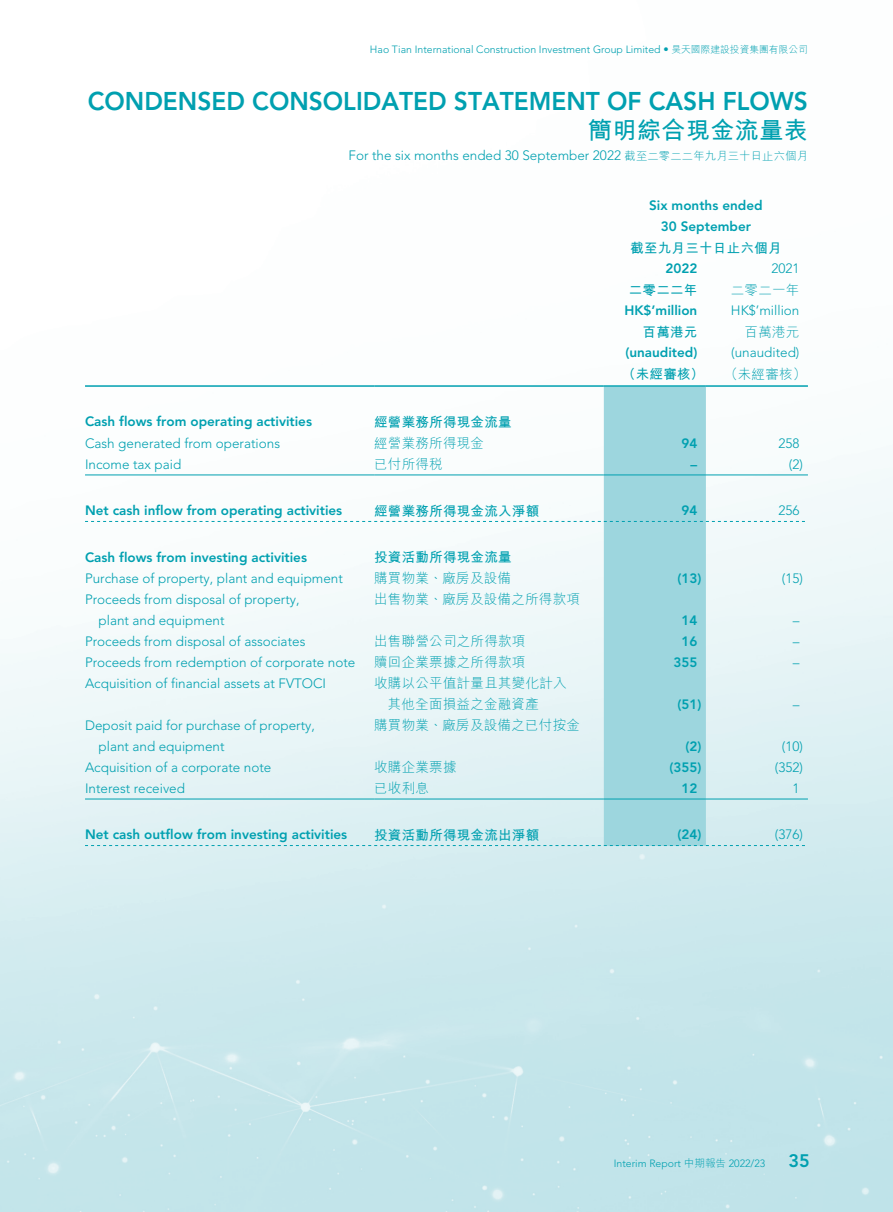
<style>
.page{position:relative;width:893px;height:1212px;background:#fff}
.page>*{position:absolute;margin:0;border:0;box-sizing:border-box;transform-origin:0 0}
.t1{font:800 25.5px "Avenir LT Std";color:#00a0b0;scale:.96 1}
.t2{font:700 24px "M Hei HK";letter-spacing:.02em;color:#00a0b0}
.t3{font:800 18px "Avenir LT Std";color:#00a0b0}
._50_Table_txt{font:300 13.5px "Avenir LT Std";color:#00a0b0}
._50_Table_txt-2{font:800 13.5px "Avenir LT Std";color:#00a0b0}
._50_Table_txt-3{font:300 13.5px "M Hei HK";letter-spacing:.02em;color:#00a0b0}
._50_Table_txt-4{font:700 13.5px "M Hei HK";letter-spacing:.02em;color:#00a0b0}
.t4{font:300 10.5px "Avenir LT Std";color:#00a0b0}
.s1{font-family:"Eurostile LT Std";font-weight:700;font-stretch:condensed}
.s2{font-family:"M Hei HK";font-size:9.75px}
.s3{font-family:"M Hei HK";font-size:11.25px}
.s4{font-family:"M Hei HK"}
</style>
<div class="page">
<div style="left:604px;top:387px;width:102px;height:458px;background:#9dd6de"></div>
<hr style="left:85px;top:385px;width:289px;height:2px;background:#00a0b0">
<hr style="left:374px;top:385px;width:230px;height:2px;background:#00a0b0">
<hr style="left:604px;top:385px;width:102px;height:2px;background:#00a0b0">
<hr style="left:706px;top:385px;width:102px;height:2px;background:#00a0b0">
<hr style="left:85px;top:474px;width:289px;height:1px;background:#00a0b0">
<hr style="left:374px;top:474px;width:230px;height:1px;background:#00a0b0">
<hr style="left:604px;top:474px;width:102px;height:1px;background:#00a0b0">
<hr style="left:706px;top:474px;width:102px;height:1px;background:#00a0b0">
<svg style="left:85px;top:521px;width:720px;height:1px"></svg>
<hr style="left:85px;top:799px;width:289px;height:1px;background:#00a0b0">
<hr style="left:374px;top:799px;width:230px;height:1px;background:#00a0b0">
<hr style="left:604px;top:799px;width:102px;height:1px;background:#00a0b0">
<hr style="left:706px;top:799px;width:102px;height:1px;background:#00a0b0">
<svg style="left:85px;top:845px;width:720px;height:1px"></svg>
<p class="t4" style="left:370px;top:43px;width:439px">Hao Tian International Construction Investment Group Limited <span class="s1">•</span> <span class="s2">昊天國際建設投資集團有限公司</span></p>
<p class="t1" style="left:88px;top:86px;width:752px">CONDENSED CONSOLIDATED STATEMENT OF CASH FLOWS</p>
<p class="t2" style="left:588px;top:113px;width:221px">簡明綜合現金流量表</p>
<p class="_50_Table_txt" style="left:348px;top:147px;width:461px">For the six months ended 30 September 2022 <span class="s3">截至二零二二年九月三十日止六個月</span></p>
<p class="_50_Table_txt-2" style="left:649px;top:197px;width:115px">Six months ended</p>
<p class="_50_Table_txt-2" style="left:661px;top:218px;width:92px">30 September</p>
<p class="_50_Table_txt-4" style="left:630px;top:238px;width:153px">截至九月三十日止六個月</p>
<p class="_50_Table_txt-2" style="left:665px;top:260px;width:33px">2022</p>
<p class="_50_Table_txt" style="left:771px;top:260px;width:30px">2021</p>
<p class="_50_Table_txt-4" style="left:629px;top:280px;width:70px">二零二二年</p>
<p class="_50_Table_txt-3" style="left:731px;top:283px;width:70px">二零二一年</p>
<p class="_50_Table_txt-2" style="left:624px;top:302px;width:75px">HK$’million</p>
<p class="_50_Table_txt" style="left:731px;top:302px;width:70px">HK$’million</p>
<p class="_50_Table_txt-4" style="left:642px;top:322px;width:56px">百萬港元</p>
<p class="_50_Table_txt-3" style="left:745px;top:325px;width:56px">百萬港元</p>
<p class="_50_Table_txt-2" style="left:625px;top:344px;width:74px">(unaudited)</p>
<p class="_50_Table_txt" style="left:731px;top:344px;width:70px">(unaudited)</p>
<p class="_50_Table_txt-4" style="left:622px;top:364px;width:83px">（未經審核）</p>
<p class="_50_Table_txt-3" style="left:724px;top:367px;width:83px">（未經審核）</p>
<p class="_50_Table_txt-2" style="left:85px;top:414px;width:228px">Cash flows from operating activities</p>
<p class="_50_Table_txt-4" style="left:374px;top:412px;width:139px">經營業務所得現金流量</p>
<p class="_50_Table_txt" style="left:85px;top:435px;width:197px">Cash generated from operations</p>
<p class="_50_Table_txt-3" style="left:374px;top:436px;width:111px">經營業務所得現金</p>
<p class="_50_Table_txt-2" style="left:681px;top:435px;width:17px">94</p>
<p class="_50_Table_txt" style="left:778px;top:435px;width:23px">258</p>
<p class="_50_Table_txt" style="left:85px;top:456px;width:98px">Income tax paid</p>
<p class="_50_Table_txt-3" style="left:374px;top:457px;width:70px">已付所得稅</p>
<p class="_50_Table_txt-2" style="left:691px;top:456px;width:8px">–</p>
<p class="_50_Table_txt" style="left:789px;top:456px;width:16px">(2)</p>
<p class="_50_Table_txt-2" style="left:85px;top:502px;width:259px">Net cash inflow from operating activities</p>
<p class="_50_Table_txt-4" style="left:374px;top:501px;width:166px">經營業務所得現金流入淨額</p>
<p class="_50_Table_txt-2" style="left:681px;top:502px;width:17px">94</p>
<p class="_50_Table_txt" style="left:778px;top:502px;width:23px">256</p>
<p class="_50_Table_txt-2" style="left:85px;top:549px;width:224px">Cash flows from investing activities</p>
<p class="_50_Table_txt-4" style="left:374px;top:547px;width:139px">投資活動所得現金流量</p>
<p class="_50_Table_txt" style="left:85px;top:570px;width:259px">Purchase of property, plant and equipment</p>
<p class="_50_Table_txt-3" style="left:374px;top:571px;width:138px">購買物業、廠房及設備</p>
<p class="_50_Table_txt-2" style="left:677px;top:570px;width:25px">(13)</p>
<p class="_50_Table_txt" style="left:782px;top:570px;width:23px">(15)</p>
<p class="_50_Table_txt" style="left:85px;top:591px;width:216px">Proceeds from disposal of property,</p>
<p class="_50_Table_txt" style="left:99px;top:612px;width:128px">plant and equipment</p>
<p class="_50_Table_txt-3" style="left:374px;top:592px;width:207px">出售物業、廠房及設備之所得款項</p>
<p class="_50_Table_txt-2" style="left:681px;top:612px;width:17px">14</p>
<p class="_50_Table_txt" style="left:793px;top:612px;width:8px">–</p>
<p class="_50_Table_txt" style="left:85px;top:633px;width:222px">Proceeds from disposal of associates</p>
<p class="_50_Table_txt-3" style="left:374px;top:634px;width:153px">出售聯營公司之所得款項</p>
<p class="_50_Table_txt-2" style="left:681px;top:633px;width:17px">16</p>
<p class="_50_Table_txt" style="left:793px;top:633px;width:8px">–</p>
<p class="_50_Table_txt" style="left:85px;top:654px;width:272px">Proceeds from redemption of corporate note</p>
<p class="_50_Table_txt-3" style="left:374px;top:655px;width:153px">贖回企業票據之所得款項</p>
<p class="_50_Table_txt-2" style="left:673px;top:654px;width:25px">355</p>
<p class="_50_Table_txt" style="left:793px;top:654px;width:8px">–</p>
<p class="_50_Table_txt" style="left:85px;top:675px;width:243px">Acquisition of financial assets at FVTOCI</p>
<p class="_50_Table_txt-3" style="left:374px;top:676px;width:194px">收購以公平值計量且其變化計入</p>
<p class="_50_Table_txt-3" style="left:388px;top:697px;width:153px">其他全面損益之金融資產</p>
<p class="_50_Table_txt-2" style="left:677px;top:696px;width:25px">(51)</p>
<p class="_50_Table_txt" style="left:793px;top:696px;width:8px">–</p>
<p class="_50_Table_txt" style="left:85px;top:717px;width:231px">Deposit paid for purchase of property,</p>
<p class="_50_Table_txt" style="left:99px;top:738px;width:128px">plant and equipment</p>
<p class="_50_Table_txt-3" style="left:374px;top:718px;width:207px">購買物業、廠房及設備之已付按金</p>
<p class="_50_Table_txt-2" style="left:685px;top:738px;width:17px">(2)</p>
<p class="_50_Table_txt" style="left:782px;top:738px;width:23px">(10)</p>
<p class="_50_Table_txt" style="left:85px;top:759px;width:188px">Acquisition of a corporate note</p>
<p class="_50_Table_txt-3" style="left:374px;top:760px;width:84px">收購企業票據</p>
<p class="_50_Table_txt-2" style="left:669px;top:759px;width:33px">(355)</p>
<p class="_50_Table_txt" style="left:775px;top:759px;width:30px">(352)</p>
<p class="_50_Table_txt" style="left:85px;top:780px;width:102px">Interest received</p>
<p class="_50_Table_txt-3" style="left:374px;top:781px;width:56px">已收利息</p>
<p class="_50_Table_txt-2" style="left:681px;top:780px;width:17px">12</p>
<p class="_50_Table_txt" style="left:792px;top:780px;width:9px">1</p>
<p class="_50_Table_txt-2" style="left:85px;top:826px;width:264px">Net cash outflow from investing activities</p>
<p class="_50_Table_txt-4" style="left:374px;top:825px;width:166px">投資活動所得現金流出淨額</p>
<p class="_50_Table_txt-2" style="left:677px;top:826px;width:25px">(24)</p>
<p class="_50_Table_txt" style="left:775px;top:826px;width:30px">(376)</p>
<p class="t4" style="left:614px;top:1157px;width:153px">Interim Report <span class="s4">中期報告</span> 2022/23</p>
<p class="t3" style="left:788px;top:1150px;width:23px">35</p>
</div>
